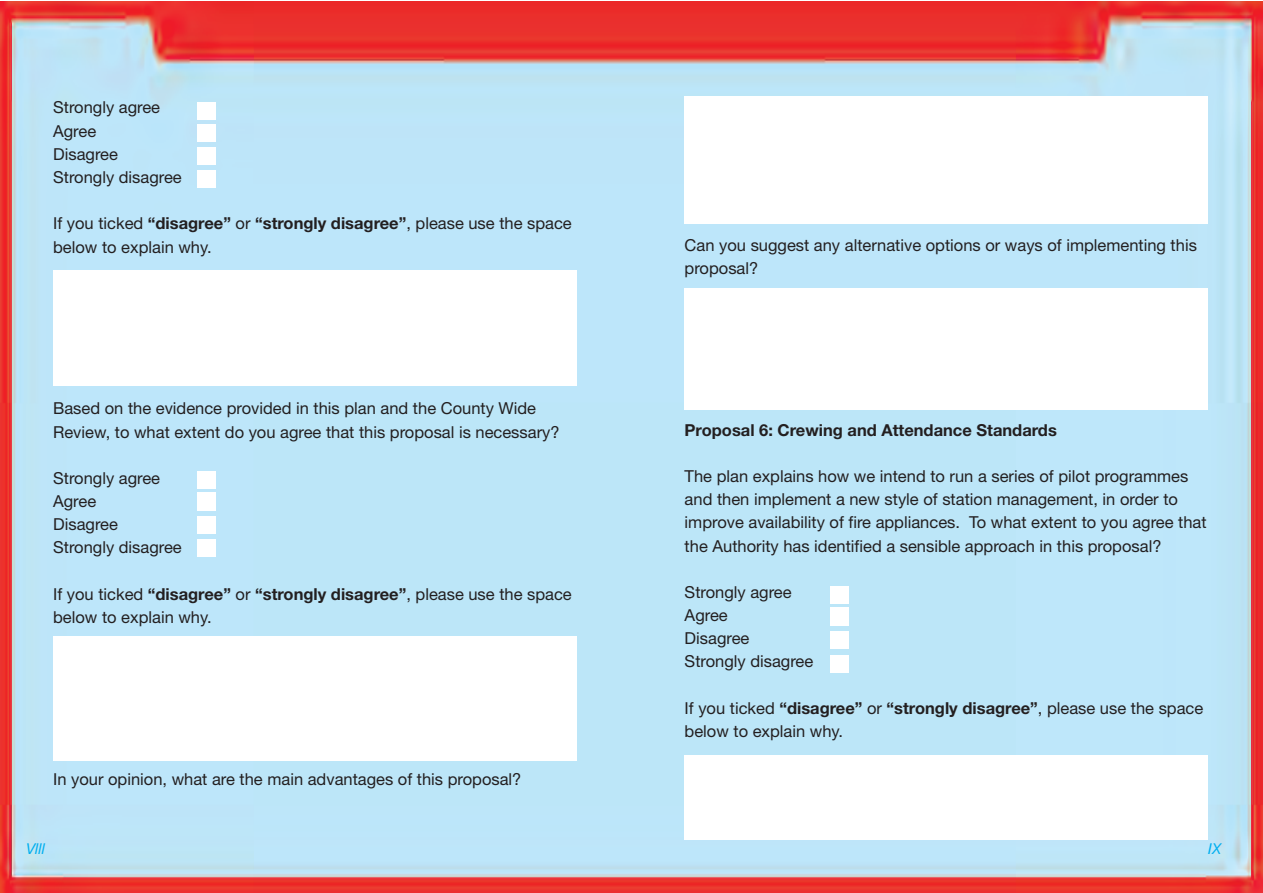
<style>
.page{position:relative;width:1263px;height:893px;background:#fff}
.page>*{position:absolute;margin:0;border:0;box-sizing:border-box;transform-origin:0 0}
.t1{font:16.5px/23.1px "Helvetica Neue";color:#231f20}
.t2{font:700 16.5px "Helvetica Neue";color:#231f20}
.t3{font:italic 15px "Helvetica Neue";color:#00aeef}
.s1{font-weight:700}
</style>
<div class="page">
<img style="left:0;top:1px;width:1262px;height:892px">
<div style="left:830px;top:655px;width:18px;height:17px;background:#fff"></div>
<div style="left:830px;top:631px;width:18px;height:18px;background:#fff"></div>
<div style="left:830px;top:608px;width:18px;height:18px;background:#fff"></div>
<div style="left:830px;top:586px;width:18px;height:18px;background:#fff"></div>
<div style="left:197px;top:171px;width:18px;height:17px;background:#fff"></div>
<div style="left:197px;top:147px;width:18px;height:17px;background:#fff"></div>
<div style="left:197px;top:124px;width:18px;height:17px;background:#fff"></div>
<div style="left:197px;top:102px;width:18px;height:17px;background:#fff"></div>
<div style="left:197px;top:540px;width:18px;height:17px;background:#fff"></div>
<div style="left:197px;top:516px;width:18px;height:17px;background:#fff"></div>
<div style="left:197px;top:493px;width:18px;height:18px;background:#fff"></div>
<div style="left:197px;top:471px;width:18px;height:17px;background:#fff"></div>
<div style="left:53px;top:270px;width:524px;height:116px;background:#fff"></div>
<div style="left:685px;top:96px;width:523px;height:128px;background:#fff"></div>
<div style="left:685px;top:289px;width:523px;height:121px;background:#fff"></div>
<div style="left:685px;top:755px;width:523px;height:85px;background:#fff"></div>
<div style="left:53px;top:636px;width:524px;height:125px;background:#fff"></div>
<p class="t1" style="left:53px;top:96px;width:130px">Strongly agree<br>Agree<br>Disagree<br>Strongly disagree</p>
<p class="t1" style="left:53px;top:212px;width:520px">If you ticked <span class="s1">“disagree”</span> or <span class="s1">“strongly disagree”</span>, please use the space below to explain why.</p>
<p class="t1" style="left:53px;top:397px;width:508px">Based on the evidence provided in this plan and the County Wide<br>Review, to what extent do you agree that this proposal is necessary?</p>
<p class="t1" style="left:53px;top:466px;width:130px">Strongly agree<br>Agree<br>Disagree<br>Strongly disagree</p>
<p class="t1" style="left:53px;top:582px;width:520px">If you ticked <span class="s1">“disagree”</span> or <span class="s1">“strongly disagree”</span>, please use the space below to explain why.</p>
<p class="t1" style="left:53px;top:767px;width:470px">In your opinion, what are the main advantages of this proposal?</p>
<p class="t1" style="left:685px;top:233px;width:514px">Can you suggest any alternative options or ways of implementing this proposal?</p>
<p class="t2" style="left:685px;top:420px;width:374px">Proposal 6: Crewing and Attendance Standards</p>
<p class="t1" style="left:685px;top:465px;width:523px">The plan explains how we intend to run a series of pilot programmes and then implement a new style of station management, in order to improve availability of fire appliances. To what extent to you agree that the Authority has identified a sensible approach in this proposal?</p>
<p class="t1" style="left:685px;top:580px;width:130px">Strongly agree<br>Agree<br>Disagree<br>Strongly disagree</p>
<p class="t1" style="left:685px;top:696px;width:520px">If you ticked <span class="s1">“disagree”</span> or <span class="s1">“strongly disagree”</span>, please use the space below to explain why.</p>
<p class="t3" style="left:26px;top:840px;width:21px">Vlll</p>
<p class="t3" style="left:1208px;top:840px;width:15px">IX</p>
</div>
